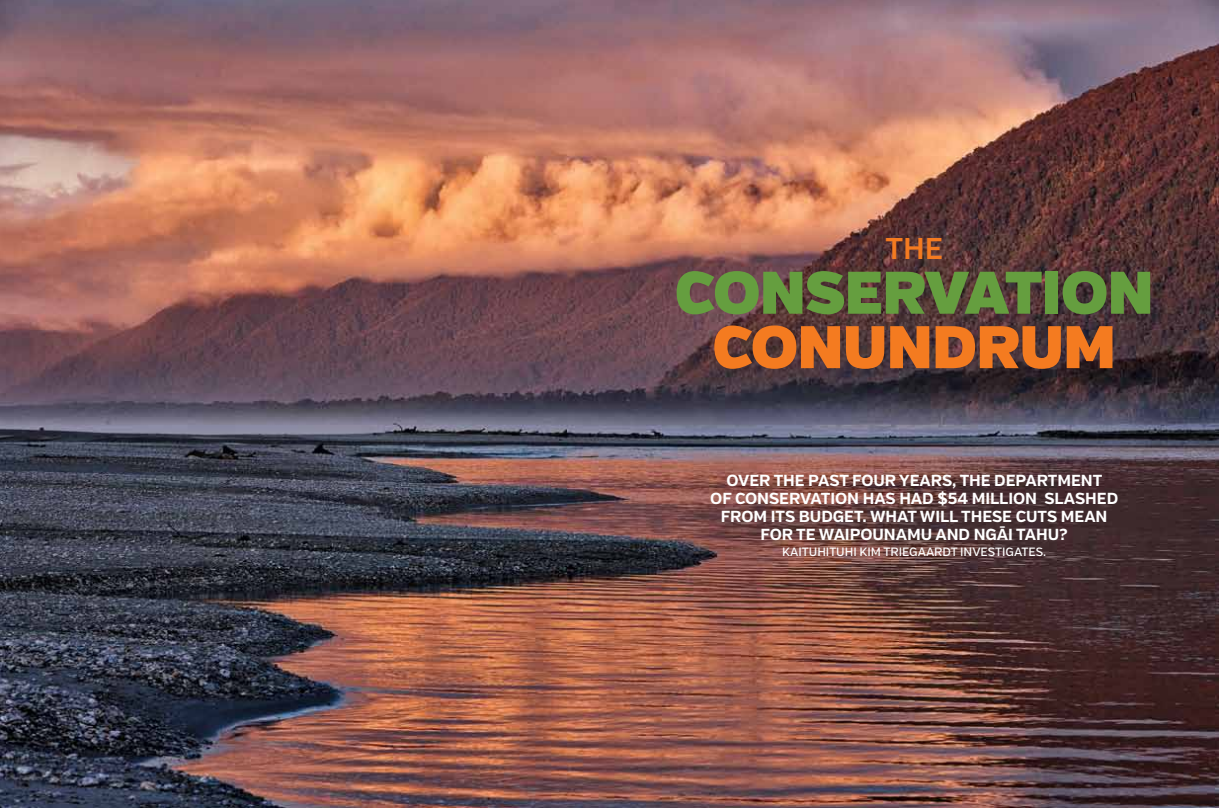
<style>
.page{position:relative;width:1219px;height:808px;background:#fff}
.page>*{position:absolute;margin:0;border:0;box-sizing:border-box;transform-origin:0 0}
.t1{font:60px "Verb Ultra";letter-spacing:-.005em;color:#659e3f}
.t2{font:60px "Verb Ultra";letter-spacing:-.005em;color:#f47b20}
.t3{font:600 30px "Verb";color:#f47b20}
.t4{font:700 16px/18px "Verb";letter-spacing:-.005em;color:#fff;text-align:center}
.t5{font:500 12px "Verb";letter-spacing:-.005em;color:#fff}
</style>
<div class="page">
<img style="left:0;top:0;width:1219px;height:808px">
<h2 class="t3" style="left:885px;top:231px;width:59px">the</h2>
<h1 class="t1" style="left:675px;top:256px;width:480px">CONSERVATION</h1>
<h1 class="t2" style="left:713px;top:310px;width:404px">CONUNDRUM</h1>
<p class="t4" style="left:710px;top:472px;width:408px">OVER THE PAST FOUR YEARS, THE DEPARTMENT<br>OF CONSERVATION HAS HAD $54 MILLION SLASHED FROM ITS BUDGET. WHAT WILL THESE CUTS MEAN FOR TE WAIPOUNAMU AND NGĀI TAHU?</p>
<p class="t5" style="left:782px;top:545px;width:265px">KAITUHITUHI KIM TRIEGAARDT INVESTIGATES.</p>
</div>
